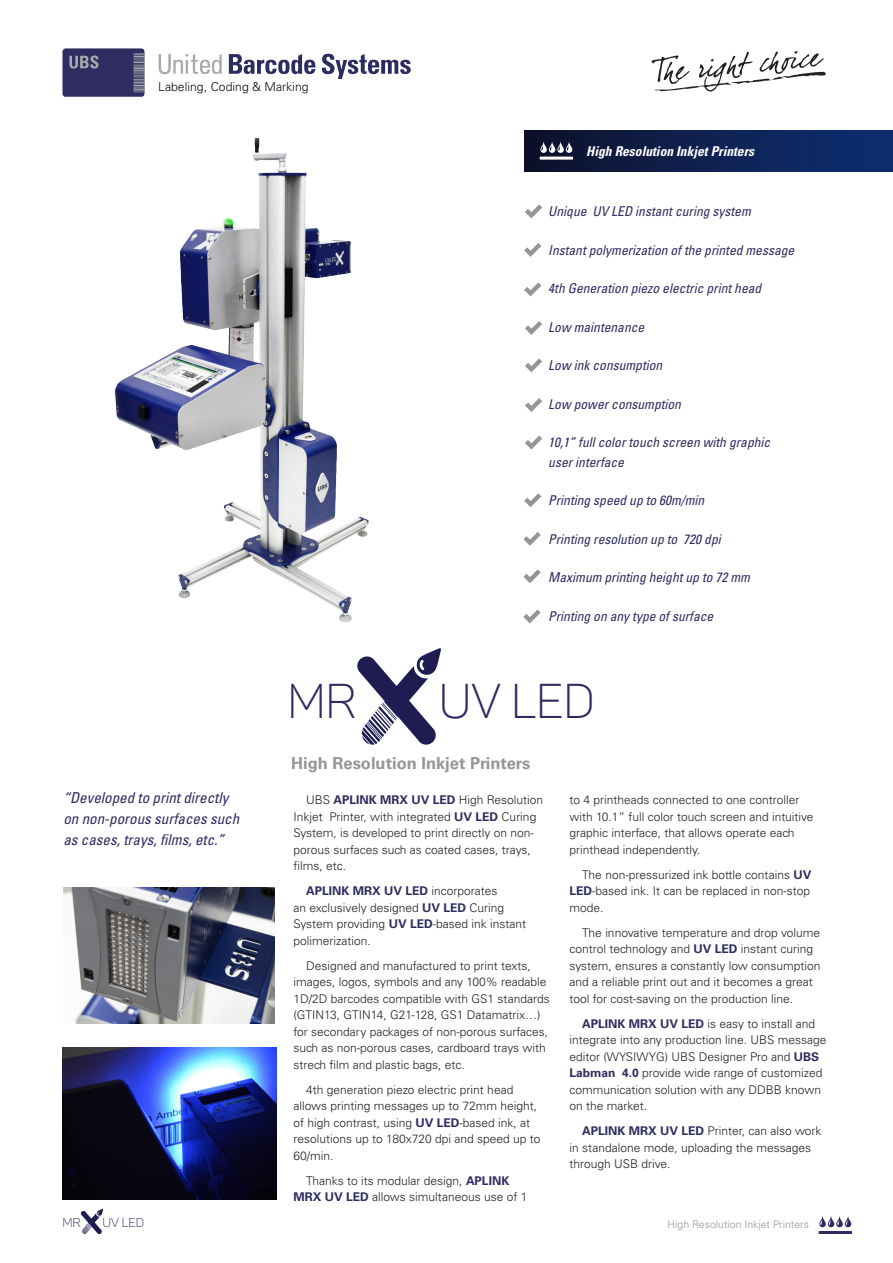
<style>
.page{position:relative;width:893px;height:1263px;background:#fff}
.page>*{position:absolute;margin:0;border:0;box-sizing:border-box;transform-origin:0 0}
.t1{font:48.15px "Panton Light Caps";color:#2d2b60}
.t2{font:700 16.5px "Univers LT Std";color:#939598}
.Quotes_Text{font:italic condensed 15px/21px "Univers";color:#2d2b60}
.t3{font:italic condensed 13.5px "Univers";color:#2d2b60}
.t4{font:italic 700 condensed 13.5px "Univers LT Std";color:#fff}
.t5{font:12.6px "Panton Light Caps";color:#2d2b60}
.t6{font:300 12.15px "Univers";color:#0b090c}
.text{font:300 12px/16.5px "Univers LT Std";color:#231f20}
.text-2{font:300 12px/16.5px "Univers";color:#231f20}
.t7{font:300 10.5px "Univers";color:#939598}
.s1{font-weight:700;color:#2d2b60}
.s2{font-family:"Univers LT Std"}
.s3{font-family:"Univers LT Std";font-weight:700;color:#2d2b60}
</style>
<div class="page">
<hr style="left:819px;top:1231px;width:33px;height:3px;background:#2d2b60">
<svg style="left:819px;top:1216px;width:32px;height:11px"></svg>
<img style="left:115px;top:138px;width:254px;height:484px">
<img style="left:63px;top:1048px;width:213px;height:151px">
<img style="left:64px;top:887px;width:211px;height:136px">
<svg style="left:357px;top:648px;width:84px;height:97px"></svg>
<svg style="left:81px;top:1209px;width:22px;height:25px"></svg>
<svg style="left:525px;top:204px;width:17px;height:14px"></svg>
<svg style="left:524px;top:243px;width:17px;height:14px"></svg>
<svg style="left:524px;top:282px;width:17px;height:14px"></svg>
<svg style="left:525px;top:358px;width:17px;height:14px"></svg>
<svg style="left:525px;top:398px;width:17px;height:14px"></svg>
<svg style="left:524px;top:493px;width:17px;height:14px"></svg>
<svg style="left:525px;top:435px;width:17px;height:14px"></svg>
<svg style="left:523px;top:532px;width:18px;height:14px"></svg>
<svg style="left:525px;top:321px;width:17px;height:14px"></svg>
<div style="left:525px;top:131px;width:368px;height:40px;background:linear-gradient(to right,#0e122b,#0e2f74)"></div>
<hr style="left:540px;top:157px;width:33px;height:3px;background:#fff">
<svg style="left:540px;top:142px;width:32px;height:11px"></svg>
<svg style="left:523px;top:569px;width:18px;height:14px"></svg>
<svg style="left:523px;top:609px;width:18px;height:14px"></svg>
<svg style="left:322px;top:54px;width:89px;height:25px"></svg>
<svg style="left:229px;top:54px;width:86px;height:21px"></svg>
<svg style="left:159px;top:54px;width:63px;height:21px"></svg>
<svg style="left:63px;top:49px;width:81px;height:48px;background:#3d3b6a"></svg>
<svg style="left:651px;top:51px;width:175px;height:41px"></svg>
<p class="t6" style="left:158px;top:80px;width:152px">Labeling, Coding &amp; Marking</p>
<p class="t4" style="left:586px;top:143px;width:170px">High Resolution Inkjet Printers</p>
<p class="t3" style="left:548px;top:203px;width:204px">Unique UV LED instant curing system</p>
<p class="t3" style="left:548px;top:241px;width:247px">Instant polymerization of the printed message</p>
<p class="t3" style="left:548px;top:280px;width:214px">4th Generation piezo electric print head</p>
<p class="t3" style="left:548px;top:318px;width:97px">Low maintenance</p>
<p class="t3" style="left:548px;top:357px;width:115px">Low ink consumption</p>
<p class="t3" style="left:548px;top:395px;width:134px">Low power consumption</p>
<p class="t3" style="left:548px;top:434px;width:223px">10,1” full color touch screen with graphic</p>
<p class="t3" style="left:548px;top:453px;width:77px">user interface</p>
<p class="t3" style="left:548px;top:492px;width:157px">Printing speed up to 60m/min</p>
<p class="t3" style="left:548px;top:530px;width:174px">Printing resolution up to 720 dpi</p>
<p class="t3" style="left:548px;top:569px;width:203px">Maximum printing height up to 72 mm</p>
<p class="t3" style="left:548px;top:607px;width:166px">Printing on any type of surface</p>
<h1 class="t1" style="left:287px;top:671px;width:71px">MR</h1>
<h1 class="t1" style="left:439px;top:671px;width:157px">UV LED</h1>
<p class="Quotes_Text" style="left:63px;top:787px;width:166px">“Developed to print directly</p>
<p class="Quotes_Text" style="left:63px;top:808px;width:177px">on non-porous surfaces such as cases, trays, films, etc.”</p>
<p class="t5" style="left:62px;top:1215px;width:20px">MR</p>
<p class="t5" style="left:103px;top:1215px;width:43px">UV LED</p>
<p class="t2" style="left:291px;top:753px;width:241px">High Resolution Inkjet Printers</p>
<p class="text" style="left:293px;top:792px;width:251px;text-indent:13px">UBS <span class="s1">APLINK MRX UV LED</span> High Resolution Inkjet Printer, with integrated <span class="s1">UV LED</span> Curing System, is developed to print directly on non&shy;porous surfaces such as coated cases, trays, films, etc.</p>
<p class="text" style="left:293px;top:883px;width:234px;text-indent:13px"><span class="s1">APLINK MRX UV LED</span> incorporates<br>an exclusively designed <span class="s1">UV LED</span> Curing<br>System providing <span class="s1">UV LED</span>-based ink instant polimerization.</p>
<p class="text" style="left:293px;top:957px;width:258px;text-indent:13px">Designed and manufactured to print texts, images, logos, symbols and any 100% readable 1D/2D barcodes compatible with GS1 standards (GTIN13, GTIN14, G21-128, GS1 Datamatrix…) for secondary packages of non-porous surfaces, such as non-porous cases, cardboard trays with strech film and plastic bags, etc.</p>
<p class="text" style="left:293px;top:1081px;width:249px;text-indent:13px">4th generation piezo electric print head allows printing messages up to 72mm height, of high contrast, using <span class="s1">UV LED</span>-based ink, at resolutions up to 180x720 dpi and speed up to 60/min.</p>
<p class="text" style="left:293px;top:1172px;width:236px;text-align:center">Thanks to its modular design, <span class="s1">APLINK<br>MRX UV LED</span> allows simultaneous use of 1</p>
<p class="text-2" style="left:569px;top:792px;width:246px"><span class="s2">to 4 printheads</span> connected to one controller with 10.1” full color touch screen and intuitive graphic interface, that allows operate each printhead independently.</p>
<p class="text-2" style="left:569px;top:866px;width:243px;text-align:justify;text-indent:13px">The non-pressurized ink bottle contains <span class="s3">UV LED</span>-based ink. It can be replaced in non-stop mode.</p>
<p class="text" style="left:569px;top:924px;width:253px;text-indent:13px">The innovative temperature and drop volume control technology and <span class="s1">UV LED</span> instant curing system, ensures a constantly low consumption and a reliable print out and it becomes a great tool for cost-saving on the production line.</p>
<p class="text-2" style="left:569px;top:1015px;width:259px;text-indent:13px"><span class="s3">APLINK MRX UV LED</span> is easy to install and integrate into any production line. UBS message editor (WYSIWYG) UBS Designer Pro and <span class="s3">UBS Labman 4.0</span> provide wide range of customized communication solution with any DDBB known on the market.</p>
<p class="text-2" style="left:569px;top:1123px;width:254px;text-indent:13px"><span class="s3">APLINK MRX UV LED</span> Printer, can also work in standalone mode, uploading the messages through USB drive.</p>
<p class="t7" style="left:668px;top:1218px;width:143px">High Resolution Inkjet Printers</p>
</div>
